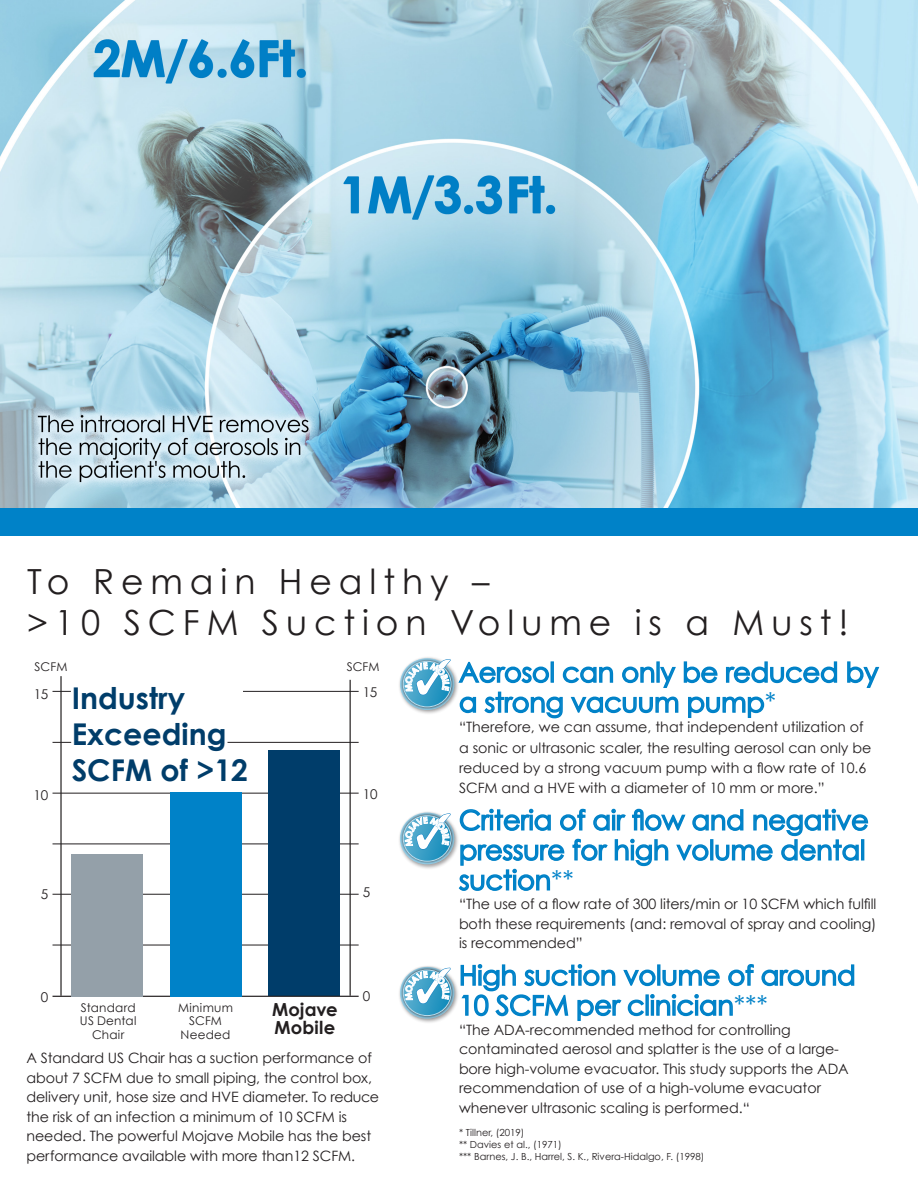
<style>
.page{position:relative;width:918px;height:1188px;background:#fff}
.page>*{position:absolute;margin:0;border:0;box-sizing:border-box;transform-origin:0 0}
.headline-gl{font:34.65px "Century Gothic";letter-spacing:.2em;color:#231f20}
.t1{font:700 30px/36px "Century Gothic";color:#003d6a}
.bullet_points-gl{font:27px/30px "Century Gothic";letter-spacing:-.005em;color:#0082c8}
.Brochure_text-gl{font:27px/30px "Century Gothic";letter-spacing:-.005em;color:#0082c8}
._06_Grafik_FuturaDem{font:700 18px/18px "Century Gothic";letter-spacing:.005em;color:#231f20}
.Brochure_text-gl-2{font:14.25px/19.5px "Century Gothic";letter-spacing:-.005em;color:#231f20;text-align:justify}
.Brochure_text{font:14.25px/19.5px "Century Gothic";letter-spacing:-.005em;color:#231f20}
.body_TEXT-gl{font:14.25px/20.2px "Century Gothic";color:#231f20}
._04_Copy_FuturaReg_9{font:13.5px "Century Gothic";letter-spacing:-.04em;color:#231f20}
._06_Grafik_FuturaDem-2{font:12px/13.5px "Century Gothic";letter-spacing:.02em;color:#231f20;text-align:center}
.footnote{font:9.75px "Century Gothic";color:#231f20}
</style>
<div class="page">
<img style="left:0;top:0;width:918px;height:509px">
<div style="left:0;top:509px;width:918px;height:27px;background:#0082c8"></div>
<hr style="left:53px;top:691px;width:306px;height:1px;background:#231f20">
<hr style="left:53px;top:945px;width:306px;height:1px;background:#231f20">
<hr style="left:53px;top:844px;width:306px;height:1px;background:#231f20">
<hr style="left:53px;top:793px;width:306px;height:1px;background:#231f20">
<hr style="left:53px;top:742px;width:306px;height:1px;background:#231f20">
<hr style="left:53px;top:894px;width:306px;height:1px;background:#231f20">
<div style="left:268px;top:751px;width:72px;height:245px;background:#003d6a"></div>
<hr style="left:60px;top:676px;width:2px;height:320px;background:#231f20">
<hr style="left:350px;top:680px;width:1px;height:316px;background:#231f20">
<hr style="left:53px;top:996px;width:306px;height:1px;background:#231f20">
<div style="left:170px;top:792px;width:71px;height:205px;background:#0082c8"></div>
<div style="left:72px;top:855px;width:71px;height:142px;background:#94a0a9"></div>
<svg style="left:847px;top:661px;width:33px;height:27px"></svg>
<svg style="left:459px;top:661px;width:379px;height:58px"></svg>
<svg style="left:458px;top:808px;width:411px;height:83px"></svg>
<svg style="left:761px;top:964px;width:94px;height:23px"></svg>
<svg style="left:460px;top:964px;width:294px;height:57px"></svg>
<div style="left:398px;top:657px;width:61px;height:58px;background:#231f20;opacity:.4"></div>
<svg style="left:399px;top:657px;width:56px;height:54px"></svg>
<div style="left:398px;top:811px;width:61px;height:58px;background:#231f20;opacity:.4"></div>
<svg style="left:399px;top:812px;width:56px;height:53px"></svg>
<div style="left:398px;top:965px;width:61px;height:59px;background:#231f20;opacity:.4"></div>
<svg style="left:399px;top:966px;width:56px;height:54px"></svg>
<svg style="left:64px;top:690px;width:190px;height:171px"></svg>
<svg style="left:404px;top:659px;width:47px;height:48px"></svg>
<svg style="left:404px;top:813px;width:47px;height:48px"></svg>
<svg style="left:404px;top:967px;width:47px;height:48px"></svg>
<p class="headline-gl" style="left:27px;top:560px;width:464px">To Remain Healthy –</p>
<p class="headline-gl" style="left:27px;top:602px;width:823px">&gt;10 SCFM Suction Volume is a Must!</p>
<p class="_06_Grafik_FuturaDem-2" style="left:35px;top:659px;width:34px">SCFM</p>
<p class="_06_Grafik_FuturaDem-2" style="left:347px;top:659px;width:34px">SCFM</p>
<p class="bullet_points-gl" style="left:459px;top:657px;width:421px">Aerosol can only be reduced by a strong vacuum pump*</p>
<p class="body_TEXT-gl" style="left:459px;top:717px;width:414px">“Therefore, we can assume, that independent utilization of a sonic or ultrasonic scaler, the resulting aerosol can only be reduced by a strong vacuum pump with a flow rate of 10.6<br>SCFM and a HVE with a diameter of 10 mm or more.”</p>
<p class="bullet_points-gl" style="left:459px;top:805px;width:411px">Criteria of air flow and negative pressure for high volume dental suction**</p>
<p class="Brochure_text-gl-2" style="left:459px;top:894px;width:419px">“The use of a flow rate of 300 liters/min or 10 SCFM which fulfill both these requirements (and: removal of spray and cooling) is recommended”</p>
<p class="Brochure_text-gl" style="left:459px;top:960px;width:398px">High suction volume of around<br>10 SCFM per clinician***</p>
<p class="Brochure_text-gl-2" style="left:459px;top:1019px;width:391px;text-align:left">“The ADA-recommended method for controlling contaminated aerosol and splatter is the use of a large&shy;bore high-volume evacuator. This study supports the ADA recommendation of use of a high-volume evacuator whenever ultrasonic scaling is performed.“</p>
<p class="t1" style="left:72px;top:680px;width:115px">Industry</p>
<p class="t1" style="left:72px;top:716px;width:178px">Exceeding<br>SCFM of &gt;12</p>
<p class="_04_Copy_FuturaReg_9" style="left:34px;top:686px;width:16px">15</p>
<p class="_04_Copy_FuturaReg_9" style="left:363px;top:684px;width:16px">15</p>
<p class="_04_Copy_FuturaReg_9" style="left:34px;top:787px;width:16px">10</p>
<p class="_04_Copy_FuturaReg_9" style="left:363px;top:786px;width:16px">10</p>
<p class="_04_Copy_FuturaReg_9" style="left:41px;top:885px;width:9px">5</p>
<p class="_04_Copy_FuturaReg_9" style="left:363px;top:884px;width:9px">5</p>
<p class="_04_Copy_FuturaReg_9" style="left:41px;top:989px;width:9px">0</p>
<p class="_04_Copy_FuturaReg_9" style="left:363px;top:988px;width:9px">0</p>
<p class="_06_Grafik_FuturaDem" style="left:272px;top:1000px;width:67px">Mojave<br>Mobile</p>
<p class="Brochure_text" style="left:26px;top:1048px;width:354px">A Standard US Chair has a suction performance of about 7 SCFM due to small piping, the control box, delivery unit, hose size and HVE diameter. To reduce the risk of an infection a minimum of 10 SCFM is needed. The powerful Mojave Mobile has the best performance available with more than12 SCFM.</p>
<p class="_06_Grafik_FuturaDem-2" style="left:178px;top:1000px;width:56px">Minimum<br>SCFM</p>
<p class="_06_Grafik_FuturaDem-2" style="left:181px;top:1027px;width:51px">Needed</p>
<p class="_06_Grafik_FuturaDem-2" style="left:80px;top:1000px;width:58px">Standard<br>US Dental<br>Chair</p>
<p class="footnote" style="left:459px;top:1126px;width:67px">* Tillner, (2019)</p>
<p class="footnote" style="left:459px;top:1138px;width:104px">** Davies et al., (1971)</p>
<p class="footnote" style="left:459px;top:1150px;width:247px">*** Barnes, J. B., Harrel, S. K., Rivera-Hidalgo, F. (1998)</p>
</div>
